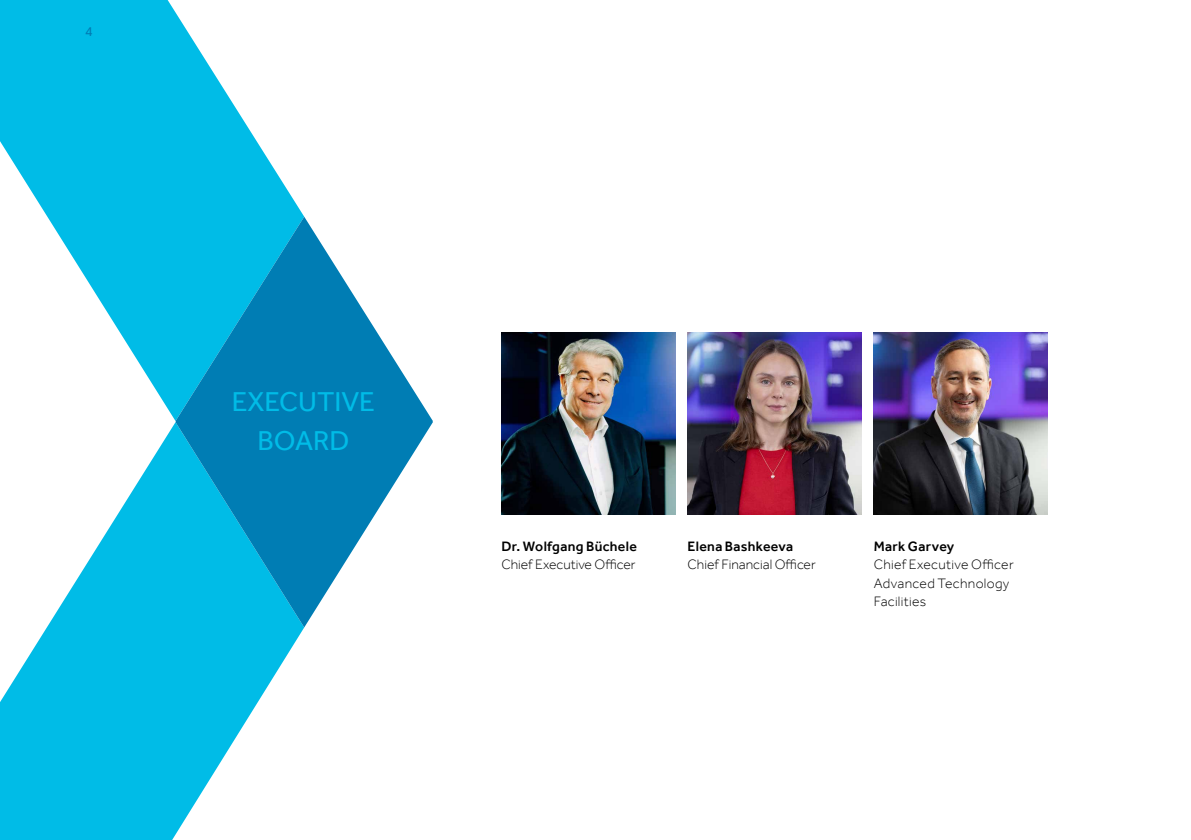
<style>
.page{position:relative;width:1191px;height:840px;background:#fff}
.page>*{position:absolute;margin:0;border:0;box-sizing:border-box;transform-origin:0 0}
.t1{font:28px/39px "Effra";color:#00bce7;text-align:center}
.t2{font:300 14px/18px "Effra";letter-spacing:.01em;color:#000}
.t3{font:500 14px "Effra";letter-spacing:.025em;color:#000}
.t4{font:14px "Effra";color:#007db4}
</style>
<div class="page">
<svg style="left:0;top:0;width:304px;height:420px;fill:#00bce7"></svg>
<svg style="left:0;top:423px;width:304px;height:416px;fill:#00bce7"></svg>
<svg style="left:175px;top:216px;width:258px;height:411px"></svg>
<img style="left:687px;top:332px;width:174px;height:182px">
<img style="left:501px;top:332px;width:174px;height:182px">
<img style="left:873px;top:332px;width:174px;height:182px">
<p class="t4" style="left:85px;top:23px;width:9px">4</p>
<h1 class="t1" style="left:232px;top:381px;width:145px">EXECUTIVE<br>BOARD</h1>
<p class="t3" style="left:501px;top:538px;width:137px">Dr. Wolfgang Büchele</p>
<p class="t2" style="left:501px;top:555px;width:136px">Chief Executive Officer</p>
<p class="t3" style="left:687px;top:538px;width:107px">Elena Bashkeeva</p>
<p class="t2" style="left:687px;top:555px;width:130px">Chief Financial Officer</p>
<p class="t3" style="left:873px;top:538px;width:82px">Mark Garvey</p>
<p class="t2" style="left:873px;top:555px;width:141px">Chief Executive Officer<br>Advanced Technology<br>Facilities</p>
</div>
